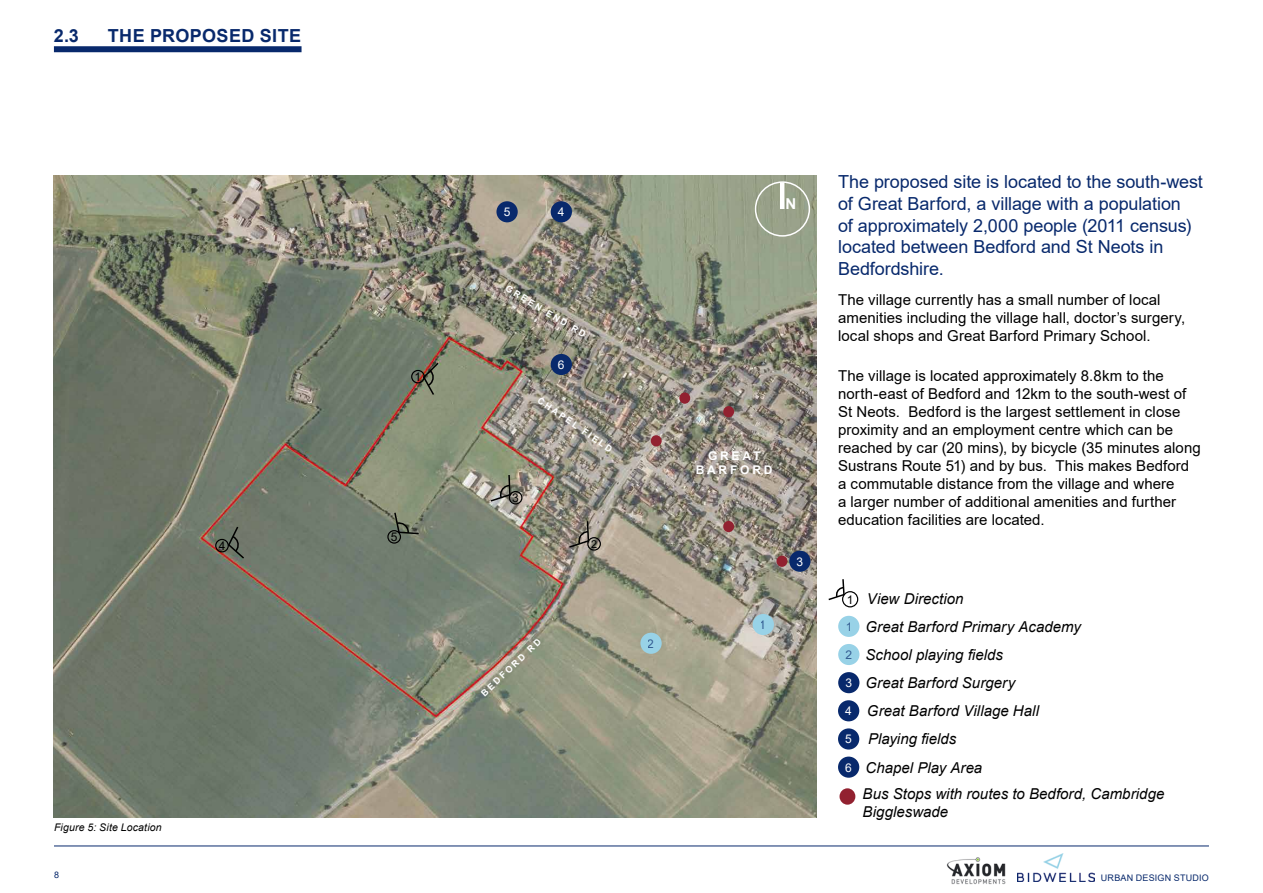
<style>
.page{position:relative;width:1263px;height:893px;background:#fff}
.page>*{position:absolute;margin:0;border:0;box-sizing:border-box;transform-origin:0 0}
.t1{font:18px/21.6px "Arial";letter-spacing:-.005em;color:#08296c}
.t2{font:700 18px "Arial";letter-spacing:.025em;color:#08296c}
.t3{font:15px/18px "Arial";letter-spacing:.005em;color:#000}
.t4{font:italic 15px/18px "Arial";letter-spacing:.005em;color:#000}
.t5{font:700 15px "Arial";color:#fff}
.t6{font:700 12px/14.4px "Arial";letter-spacing:.23em;color:#fff;text-align:center}
.t7{font:12px "Arial";color:#fff}
.t8{font:12px "Arial";color:#000}
.t9{font:12px "Arial";color:#08296c}
.t10{font:10.95px "Arial";color:#000}
.t11{font:italic 10.5px "Arial";letter-spacing:.02em;color:#000}
.t12{font:700 9px "Arial";color:#fff}
.t13{font:9px "Arial";letter-spacing:.025em;color:#08296c}
.s1{font-style:normal;font-size:12px;color:#08296c}
.s2{font-style:normal;font-size:12px;color:#fff}
</style>
<div class="page">
<hr style="left:54px;top:846px;width:1155px;height:1px;background:#08296c">
<img style="left:1017px;top:853px;width:77px;height:28px">
<img style="left:946px;top:857px;width:60px;height:28px">
<img style="left:54px;top:175px;width:763px;height:643px">
<div style="left:54px;top:46px;width:248px;height:6px;background:#08296c"></div>
<div style="left:755px;top:181px;width:55px;height:56px;border:2px solid #fff;border-radius:50%"></div>
<hr style="left:780px;top:182px;width:4px;height:27px;background:#fff">
<div style="left:838px;top:672px;width:21px;height:21px;background:#08296c;border-radius:50%"></div>
<div style="left:789px;top:551px;width:21px;height:21px;background:#08296c;border-radius:50%"></div>
<div style="left:551px;top:201px;width:21px;height:21px;background:#08296c;border-radius:50%"></div>
<div style="left:838px;top:644px;width:21px;height:21px;background:#98d2e7;border-radius:50%"></div>
<div style="left:838px;top:616px;width:21px;height:21px;background:#98d2e7;border-radius:50%"></div>
<div style="left:640px;top:633px;width:22px;height:21px;background:#98d2e7;border-radius:50%"></div>
<div style="left:753px;top:614px;width:21px;height:21px;background:#98d2e7;border-radius:50%"></div>
<div style="left:838px;top:700px;width:21px;height:21px;background:#08296c;border-radius:50%"></div>
<div style="left:838px;top:728px;width:21px;height:21px;background:#08296c;border-radius:50%"></div>
<div style="left:496px;top:201px;width:22px;height:21px;background:#08296c;border-radius:50%"></div>
<div style="left:838px;top:757px;width:21px;height:21px;background:#08296c;border-radius:50%"></div>
<div style="left:551px;top:354px;width:21px;height:21px;background:#08296c;border-radius:50%"></div>
<svg style="left:839px;top:788px;width:16px;height:17px"></svg>
<div style="left:843px;top:793px;width:9px;height:7px;background:#922130"></div>
<div style="left:651px;top:435px;width:11px;height:11px;background:#922130;border-radius:50%"></div>
<div style="left:776px;top:556px;width:11px;height:11px;background:#922130;border-radius:50%"></div>
<div style="left:723px;top:521px;width:11px;height:11px;background:#922130;border-radius:50%"></div>
<div style="left:679px;top:392px;width:11px;height:12px;background:#922130;border-radius:50%"></div>
<div style="left:723px;top:406px;width:11px;height:11px;background:#922130;border-radius:50%"></div>
<div style="left:509px;top:491px;width:13px;height:13px;border:1px solid #000;border-radius:50%"></div>
<div style="left:587px;top:537px;width:14px;height:14px;border:1px solid #000;border-radius:50%"></div>
<div style="left:842px;top:591px;width:16px;height:16px;border:1px solid #000;border-radius:50%"></div>
<svg style="left:489px;top:473px;width:23px;height:30px"></svg>
<svg style="left:567px;top:520px;width:24px;height:29px"></svg>
<svg style="left:828px;top:579px;width:18px;height:22px"></svg>
<div style="left:411px;top:370px;width:14px;height:13px;border:1px solid #000;border-radius:50%"></div>
<div style="left:215px;top:539px;width:14px;height:13px;border:1px solid #000;border-radius:50%"></div>
<div style="left:387px;top:530px;width:14px;height:14px;border:1px solid #000;border-radius:50%"></div>
<svg style="left:421px;top:361px;width:19px;height:36px"></svg>
<svg style="left:226px;top:525px;width:20px;height:35px"></svg>
<svg style="left:393px;top:511px;width:27px;height:24px"></svg>
<p class="t2" style="left:54px;top:23px;width:26px">2.3</p>
<p class="t2" style="left:108px;top:23px;width:195px">THE PROPOSED SITE</p>
<p class="t8" style="left:219px;top:537px;width:8px">4</p>
<p class="t11" style="left:54px;top:821px;width:109px">Figure 5: Site Location</p>
<p class="t8" style="left:415px;top:369px;width:8px">1</p>
<p class="t8" style="left:391px;top:529px;width:8px">5</p>
<p class="t7" style="left:504px;top:204px;width:8px">5</p>
<p class="t7" style="left:558px;top:204px;width:8px">4</p>
<p class="t12" style="left:510px;top:282px;width:93px;rotate:31deg">GREEN END RD</p>
<p class="t7" style="left:558px;top:356px;width:8px">6</p>
<p class="t8" style="left:512px;top:490px;width:8px">3</p>
<p class="t12" style="left:542px;top:394px;width:90px;rotate:35deg">CHAPEL FIELD</p>
<p class="t10" style="left:591px;top:536px;width:8px">2</p>
<p class="t12" style="left:478px;top:690px;width:80px;rotate:-44deg">BEDFORD RD</p>
<p class="t9" style="left:648px;top:635px;width:8px">2</p>
<p class="t5" style="left:785px;top:193px;width:12px">N</p>
<p class="t6" style="left:696px;top:449px;width:78px">GREAT<br>BARFORD</p>
<p class="t7" style="left:796px;top:553px;width:8px">3</p>
<p class="t1" style="left:838px;top:171px;width:366px">The proposed site is located to the south-west of Great Barford, a village with a population<br>of approximately 2,000 people (2011 census) located between Bedford and St Neots in Bedfordshire.</p>
<p class="t3" style="left:838px;top:291px;width:349px">The village currently has a small number of local amenities including the village hall, doctor’s surgery, local shops and Great Barford Primary School.</p>
<p class="t3" style="left:838px;top:366px;width:364px">The village is located approximately 8.8km to the north-east of Bedford and 12km to the south-west of St Neots. Bedford is the largest settlement in close proximity and an employment centre which can be reached by car (20 mins), by bicycle (35 minutes along Sustrans Route 51) and by bus. This makes Bedford a commutable distance from the village and where<br>a larger number of additional amenities and further education facilities are located.</p>
<p class="t8" style="left:847px;top:591px;width:8px">1</p>
<p class="t4" style="left:867px;top:590px;width:98px">View Direction</p>
<p class="t9" style="left:760px;top:616px;width:8px">1</p>
<p class="t4" style="left:865px;top:618px;width:217px">Great Barford Primary Academy</p>
<p class="t9" style="left:845px;top:618px;width:8px">1</p>
<p class="t4" style="left:845px;top:646px;width:159px"><span class="s1">2</span> School playing fields</p>
<p class="t7" style="left:845px;top:675px;width:8px">3</p>
<p class="t4" style="left:865px;top:674px;width:151px">Great Barford Surgery</p>
<p class="t4" style="left:845px;top:702px;width:195px"><span class="s2">4</span> Great Barford Village Hall</p>
<p class="t7" style="left:845px;top:731px;width:8px">5</p>
<p class="t7" style="left:845px;top:759px;width:8px">6</p>
<p class="t4" style="left:868px;top:730px;width:90px">Playing fields</p>
<p class="t4" style="left:865px;top:758px;width:118px">Chapel Play Area</p>
<p class="t4" style="left:862px;top:785px;width:303px">Bus Stops with routes to Bedford, Cambridge<br>Biggleswade</p>
<p class="t13" style="left:54px;top:868px;width:7px">8</p>
<p class="t13" style="left:1101px;top:872px;width:110px">URBAN DESIGN STUDIO</p>
</div>
